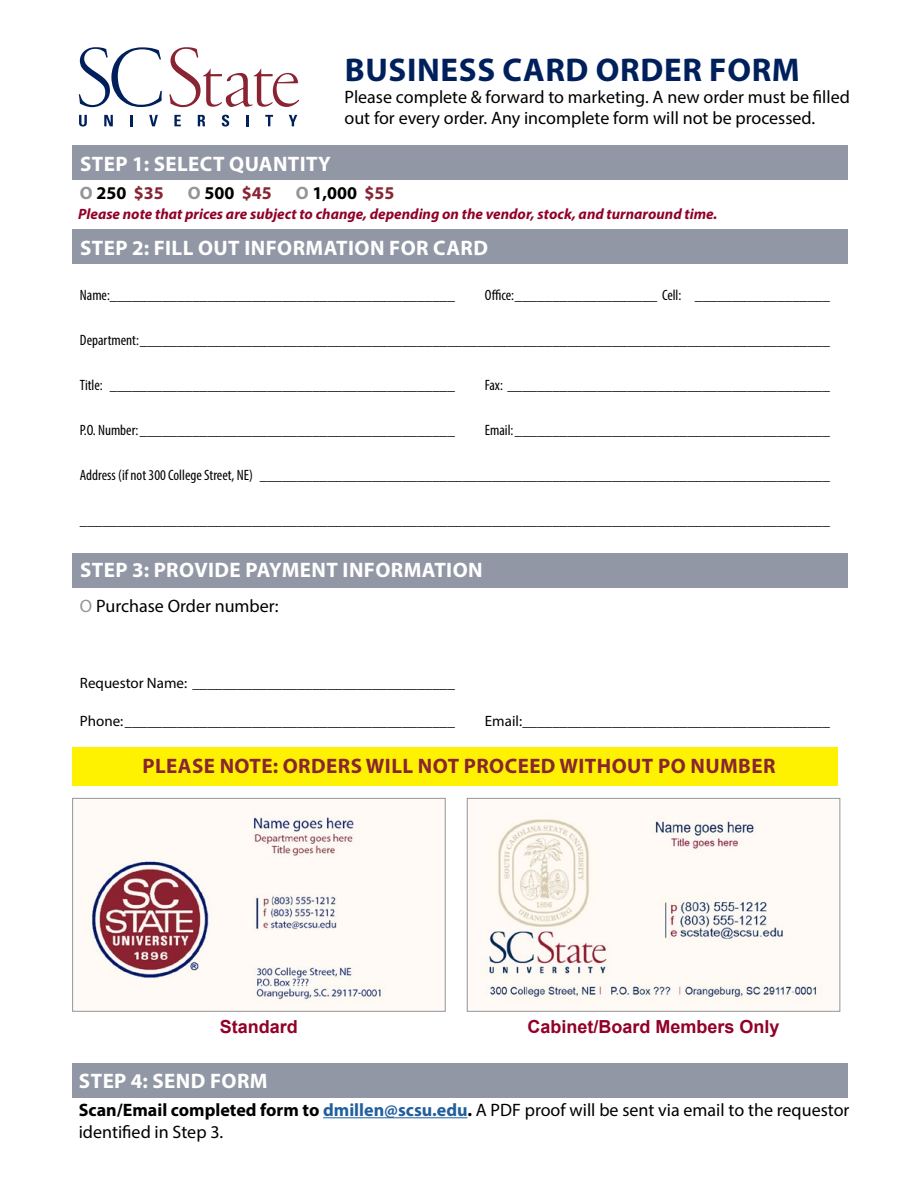
<style>
.page{position:relative;width:918px;height:1188px;background:#fff}
.page>*{position:absolute;margin:0;border:0;box-sizing:border-box;transform-origin:0 0}
.t1{font:700 33px "Myriad Pro";letter-spacing:.02em;color:#00205c}
.t2{font:700 21px "Myriad Pro";letter-spacing:.02em;color:#fff}
.t3{font:700 21px "Myriad Pro";letter-spacing:.02em;color:#892532}
.t4{font:18px/21.6px "Myriad Pro";color:#000}
.t5{font:700 18px "Arial";color:#910028}
.t6{font:700 18px "Myriad Pro";color:#000}
.t7{font:condensed 15px "Myriad Pro";color:#000}
.t8{font:15px "Myriad Pro";color:#000}
.t9{font:italic 700 15px "Myriad Pro";color:#910028}
.s1{color:#939598}
.s2{color:#892532}
.s3{font-weight:700}
.s4{font-weight:700;color:#215e9e}
</style>
<div class="page">
<div style="left:72px;top:748px;width:766px;height:38px;background:#fff200"></div>
<div style="left:72px;top:1063px;width:776px;height:35px;background:#9297a5"></div>
<div style="left:72px;top:553px;width:776px;height:35px;background:#9297a5"></div>
<div style="left:72px;top:229px;width:776px;height:35px;background:#9297a5"></div>
<div style="left:72px;top:145px;width:776px;height:34px;background:#9297a5"></div>
<svg style="left:79px;top:47px;width:83px;height:60px"></svg>
<svg style="left:169px;top:47px;width:130px;height:60px"></svg>
<svg style="left:79px;top:115px;width:8px;height:12px"></svg>
<svg style="left:104px;top:115px;width:9px;height:11px"></svg>
<svg style="left:130px;top:115px;width:3px;height:11px"></svg>
<svg style="left:149px;top:115px;width:9px;height:11px"></svg>
<svg style="left:174px;top:115px;width:7px;height:11px"></svg>
<svg style="left:198px;top:115px;width:7px;height:11px"></svg>
<svg style="left:222px;top:115px;width:7px;height:12px"></svg>
<svg style="left:246px;top:115px;width:3px;height:11px"></svg>
<svg style="left:265px;top:115px;width:8px;height:11px"></svg>
<svg style="left:289px;top:115px;width:8px;height:11px"></svg>
<img style="left:83px;top:809px;width:303px;height:195px">
<div style="left:72px;top:798px;width:374px;height:214px;border:1px solid #939598"></div>
<img style="left:478px;top:809px;width:350px;height:195px">
<div style="left:467px;top:798px;width:373px;height:214px;border:1px solid #939598"></div>
<hr style="left:323px;top:1117px;width:144px;height:1px;background:#215e9e">
<h1 class="t1" style="left:345px;top:48px;width:456px">BUSINESS CARD ORDER FORM</h1>
<p class="t4" style="left:345px;top:85px;width:507px">Please complete &amp; forward to marketing. A new order must be filled out for every order. Any incomplete form will not be processed.</p>
<h2 class="t2" style="left:80px;top:150px;width:252px">STEP 1: SELECT QUANTITY</h2>
<p class="t6" style="left:80px;top:181px;width:85px"><span class="s1">O</span> 250 <span class="s2">$35</span></p>
<p class="t6" style="left:188px;top:181px;width:85px"><span class="s1">O</span> 500 <span class="s2">$45</span></p>
<p class="t6" style="left:296px;top:181px;width:100px"><span class="s1">O</span> 1,000 <span class="s2">$55</span></p>
<h2 class="t2" style="left:80px;top:234px;width:409px">STEP 2: FILL OUT INFORMATION FOR CARD</h2>
<p class="t7" style="left:80px;top:286px;width:376px">Name:______________________________________________</p>
<p class="t7" style="left:485px;top:286px;width:347px">Office:___________________ Cell: __________________</p>
<p class="t7" style="left:80px;top:331px;width:751px">Department:____________________________________________________________________________________________</p>
<p class="t7" style="left:80px;top:376px;width:376px">Title: ______________________________________________</p>
<p class="t7" style="left:485px;top:376px;width:347px">Fax: ___________________________________________</p>
<p class="t7" style="left:80px;top:421px;width:376px">P.O. Number:__________________________________________</p>
<p class="t7" style="left:485px;top:421px;width:347px">Email:__________________________________________</p>
<p class="t7" style="left:80px;top:466px;width:751px">Address (if not 300 College Street, NE) ____________________________________________________________________________</p>
<p class="t9" style="left:78px;top:205px;width:641px">Please note that prices are subject to change, depending on the vendor, stock, and turnaround time.</p>
<p class="t7" style="left:80px;top:511px;width:752px">____________________________________________________________________________________________________</p>
<h2 class="t2" style="left:80px;top:556px;width:404px">STEP 3: PROVIDE PAYMENT INFORMATION</h2>
<p class="t4" style="left:80px;top:595px;width:200px"><span class="s1">O</span> Purchase Order number:</p>
<p class="t8" style="left:80px;top:673px;width:376px">Requestor Name: ___________________________________</p>
<p class="t8" style="left:80px;top:712px;width:376px">Phone:____________________________________________</p>
<p class="t8" style="left:485px;top:712px;width:347px">Email:_________________________________________</p>
<h2 class="t3" style="left:142px;top:753px;width:635px">PLEASE NOTE: ORDERS WILL NOT PROCEED WITHOUT PO NUMBER</h2>
<p class="t5" style="left:220px;top:1015px;width:80px">Standard</p>
<p class="t5" style="left:528px;top:1015px;width:254px">Cabinet/Board Members Only</p>
<h2 class="t2" style="left:79px;top:1067px;width:190px">STEP 4: SEND FORM</h2>
<p class="t4" style="left:79px;top:1099px;width:772px"><span class="s3">Scan/Email completed form to</span> <span class="s4">dmillen@scsu.edu</span><span class="s3">.</span> A PDF proof will be sent via email to the requestor identified in Step 3.</p>
</div>
